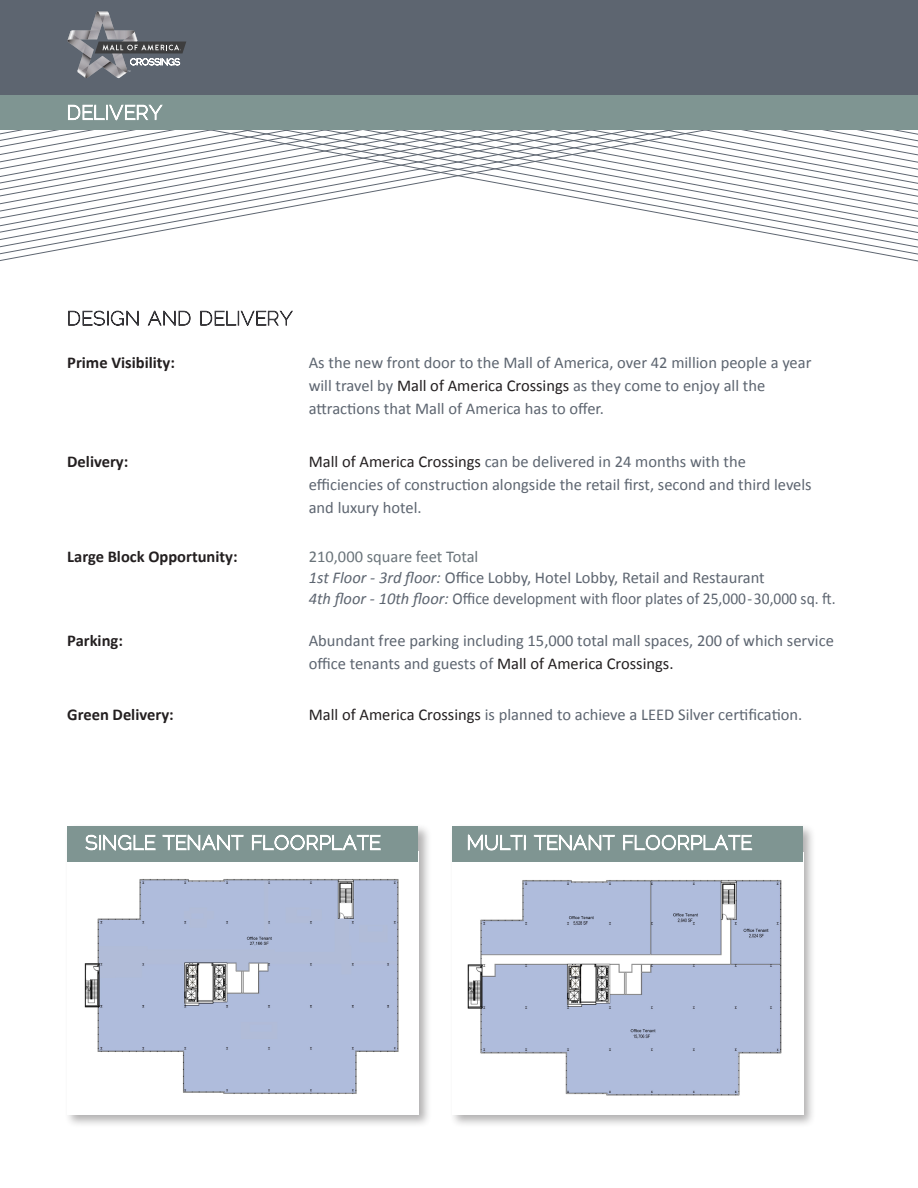
<style>
.page{position:relative;width:918px;height:1188px;background:#fff}
.page>*{position:absolute;margin:0;border:0;box-sizing:border-box;transform-origin:0 0}
.t1{font:100 19.5px "Raleway";letter-spacing:.05em;color:#5d6570}
.t2{font:16.5px "Calibri";color:#5d6570}
.t3{font:16.5px "Calibri";color:#5d6570;scale:.94 1}
.t4{font:700 16.5px "Calibri";color:#231f20}
.t5{font:16.5px "Calibri";color:#697379}
.s1{color:#231f20}
.s2{font-style:italic}
</style>
<div class="page">
<div style="left:0;top:95px;width:918px;height:35px;background:#7f9592"></div>
<svg style="left:755px;top:223px;width:163px;height:7px"></svg>
<svg style="left:755px;top:216px;width:163px;height:7px"></svg>
<svg style="left:0;top:230px;width:167px;height:7px"></svg>
<svg style="left:0;top:223px;width:205px;height:7px"></svg>
<svg style="left:0;top:216px;width:243px;height:7px"></svg>
<svg style="left:0;top:130px;width:918px;height:86px"></svg>
<svg style="left:68px;top:104px;width:95px;height:17px"></svg>
<div style="left:0;top:0;width:918px;height:95px;background:#5d6570"></div>
<svg style="left:67px;top:12px;width:119px;height:66px"></svg>
<svg style="left:68px;top:310px;width:71px;height:16px"></svg>
<svg style="left:147px;top:310px;width:44px;height:16px"></svg>
<svg style="left:200px;top:310px;width:93px;height:16px"></svg>
<div style="left:64px;top:823px;width:368px;height:305px;background:#231f20;opacity:.35"></div>
<img style="left:67px;top:862px;width:351px;height:252px">
<div style="left:449px;top:823px;width:368px;height:305px;background:#231f20;opacity:.35"></div>
<img style="left:452px;top:862px;width:351px;height:252px">
<div style="left:67px;top:826px;width:351px;height:36px;background:#7f9592"></div>
<svg style="left:85px;top:834px;width:71px;height:17px"></svg>
<svg style="left:162px;top:834px;width:82px;height:17px"></svg>
<svg style="left:252px;top:834px;width:129px;height:17px"></svg>
<div style="left:452px;top:826px;width:351px;height:36px;background:#7f9592"></div>
<svg style="left:467px;top:834px;width:59px;height:17px"></svg>
<svg style="left:533px;top:834px;width:82px;height:17px"></svg>
<svg style="left:623px;top:834px;width:130px;height:17px"></svg>
<div style="left:787px;top:946px;width:16px;height:95px;background:#fff"></div>
<div style="left:744px;top:1068px;width:59px;height:46px;background:#fff"></div>
<div style="left:402px;top:946px;width:16px;height:95px;background:#fff"></div>
<div style="left:359px;top:1068px;width:59px;height:46px;background:#fff"></div>
<p class="t1" style="left:67px;top:307px;width:227px">DESIGN AND DELIVERY</p>
<p class="t4" style="left:67px;top:352px;width:109px">Prime Visibility:</p>
<p class="t2" style="left:309px;top:352px;width:504px">As the new front door to the Mall of America, over 42 million people a year</p>
<p class="t2" style="left:309px;top:375px;width:458px">will travel by <span class="s1">Mall of America Crossings</span> as they come to enjoy all the</p>
<p class="t2" style="left:309px;top:399px;width:297px">attractions that Mall of America has to offer.</p>
<p class="t4" style="left:67px;top:451px;width:63px">Delivery:</p>
<p class="t2" style="left:309px;top:451px;width:439px"><span class="s1">Mall of America Crossings</span> can be delivered in 24 months with the</p>
<p class="t2" style="left:309px;top:474px;width:505px">efficiencies of construction alongside the retail first, second and third levels</p>
<p class="t2" style="left:309px;top:498px;width:114px">and luxury hotel.</p>
<p class="t4" style="left:67px;top:546px;width:172px">Large Block Opportunity:</p>
<p class="t5" style="left:309px;top:546px;width:171px">210,000 square feet Total</p>
<p class="t2" style="left:309px;top:567px;width:458px"><span class="s2">1st Floor - 3rd floor:</span> Office Lobby, Hotel Lobby, Retail and Restaurant</p>
<p class="t3" style="left:309px;top:588px;width:562px"><span class="s2">4th floor - 10th floor:</span> Office development with floor plates of 25,000-30,000 sq. ft.</p>
<p class="t4" style="left:67px;top:630px;width:57px">Parking:</p>
<p class="t2" style="left:309px;top:630px;width:527px">Abundant free parking including 15,000 total mall spaces, 200 of which service</p>
<p class="t2" style="left:309px;top:654px;width:366px">office tenants and guests of <span class="s1">Mall of America Crossings.</span></p>
<p class="t4" style="left:67px;top:705px;width:108px">Green Delivery:</p>
<p class="t2" style="left:309px;top:705px;width:495px"><span class="s1">Mall of America Crossings</span> is planned to achieve a LEED Silver certification.</p>
</div>
